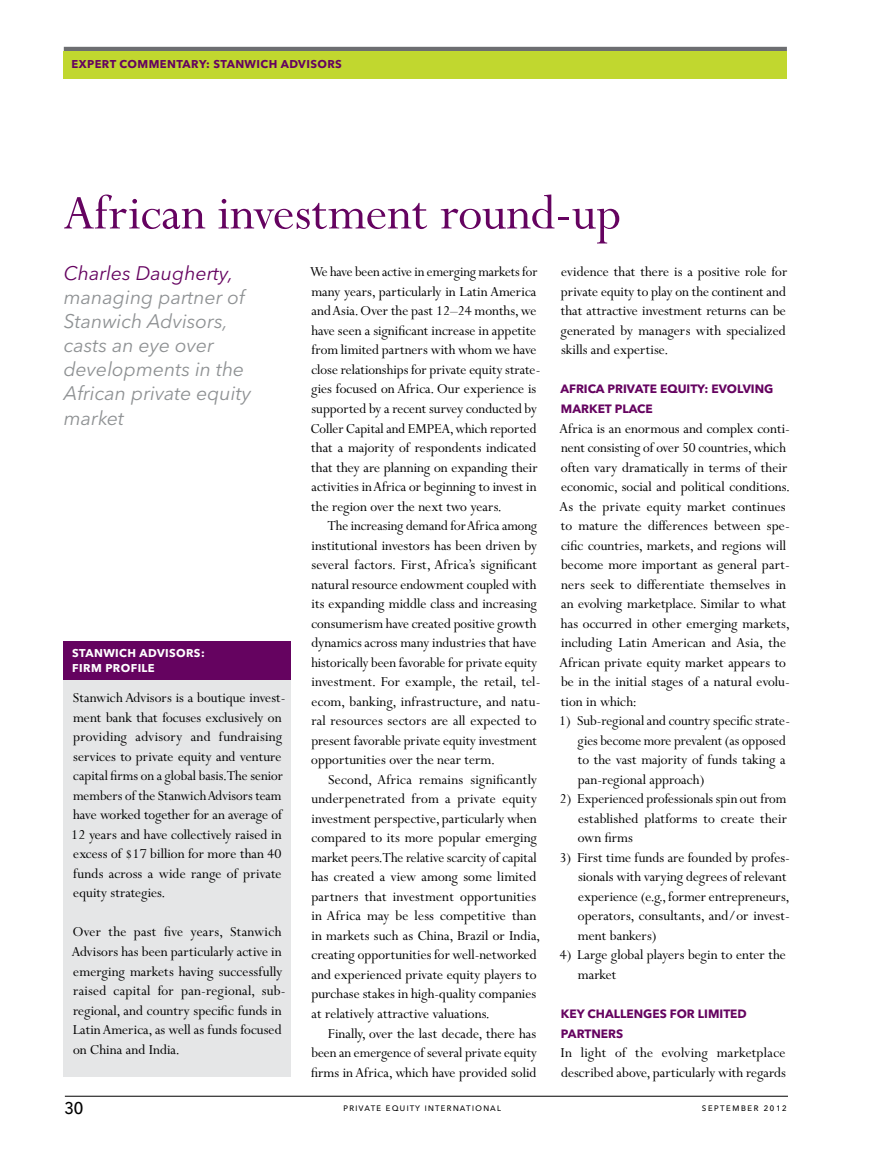
<style>
.page{position:relative;width:872px;height:1149px;background:#fff}
.page>*{position:absolute;margin:0;border:0;box-sizing:border-box;transform-origin:0 0}
.t1{font:54px "Perpetua MT Pro";color:#650360}
.t2{font:22.5px "Avenir Next LT Pro";color:#000}
.t3{font:italic 19.5px/24px "Avenir Next LT Pro";color:#8e9193}
.t4{font:italic 19.5px "Avenir Next LT Pro";color:#650360}
.t5{font:15.3px/19.5px "Perpetua MT Pro";color:#000}
.t6{font:700 12px/19.5px "Avenir Next LT Pro";color:#650360}
.t7{font:700 11.25px "Avenir Next LT Pro";letter-spacing:.035em;color:#650360}
.t8{font:700 11.25px/15px "Avenir Next LT Pro";letter-spacing:.035em;color:#fff}
.t9{font:10.5px "Avenir Next LT Pro";letter-spacing:.08em;color:#000}
.t10{font:10.5px "Avenir Next LT Pro";letter-spacing:.1em;color:#000}
</style>
<div class="page">
<hr style="left:65px;top:1095px;width:723px;height:1px;background:#000">
<hr style="left:64px;top:47px;width:723px;height:4px;background:#6d6e71">
<div style="left:64px;top:51px;width:723px;height:27px;background:#c1d72f"></div>
<div style="left:64px;top:641px;width:227px;height:435px;background:#e5e6e7"></div>
<div style="left:64px;top:641px;width:227px;height:38px;background:#650360"></div>
<p class="t7" style="left:72px;top:57px;width:272px">EXPERT COMM ENTARY: STANWICH ADVISORS</p>
<h1 class="t1" style="left:64px;top:182px;width:559px">African investment round-up</h1>
<p class="t4" style="left:64px;top:262px;width:171px">Charles Daugherty,</p>
<p class="t3" style="left:64px;top:285px;width:189px">managing partner of<br>Stanwich Advisors, casts an eye over developments in the<br>African private equity market</p>
<p class="t5" style="left:310px;top:262px;width:232px">We have been active in emerging markets for many years, particularly in Latin America and Asia. Over the past 12–24 months, we have seen a significant increase in appetite from limited partners with whom we have close relationships for private equity strate&shy;gies focused on Africa. Our experience is supported by a recent survey conducted by Coller Capital and EMPEA, which reported that a majority of respondents indicated that they are planning on expanding their activities in Africa or beginning to invest in the region over the next two years.</p>
<p class="t5" style="left:311px;top:516px;width:231px;text-indent:16px">The increasing demand for Africa among institutional investors has been driven by several factors. First, Africa’s significant natural resource endowment coupled with its expanding middle class and increasing consumerism have created positive growth dynamics across many industries that have historically been favorable for private equity investment. For example, the retail, tel&shy;ecom, banking, infrastructure, and natu&shy;ral resources sectors are all expected to present favorable private equity investment opportunities over the near term.</p>
<p class="t5" style="left:311px;top:769px;width:230px;text-indent:17px">Second, Africa remains significantly underpenetrated from a private equity investment perspective, particularly when compared to its more popular emerging market peers. The relative scarcity of capital has created a view among some limited partners that investment opportunities in Africa may be less competitive than in markets such as China, Brazil or India, creating opportunities for well-networked and experienced private equity players to purchase stakes in high-quality companies at relatively attractive valuations.</p>
<p class="t5" style="left:311px;top:1023px;width:227px;text-align:justify;text-indent:17px">Finally, over the last decade, there has been an emergence of several private equity firms in Africa, which have provided solid</p>
<p class="t5" style="left:561px;top:262px;width:228px;text-align:justify">evidence that there is a positive role for private equity to play on the continent and that attractive investment returns can be generated by managers with specialized skills and expertise.</p>
<p class="t6" style="left:560px;top:379px;width:214px">AFRICA PRIVATE EQUITY: EVOLVING<br>MARKET PLACE</p>
<p class="t5" style="left:559px;top:418px;width:232px">Africa is an enormous and complex conti&shy;nent consisting of over 50 countries, which often vary dramatically in terms of their economic, social and political conditions.<br>As the private equity market continues to mature the differences between spe&shy;cific countries, markets, and regions will become more important as general part&shy;ners seek to differentiate themselves in an evolving marketplace. Similar to what has occurred in other emerging markets, including Latin American and Asia, the African private equity market appears to be in the initial stages of a natural evolu&shy;tion in which:</p>
<p class="t5" style="left:578px;top:711px;width:214px;text-indent:-19px">1) Sub-regional and country specific strate&shy;gies become more prevalent (as opposed to the vast majority of funds taking a pan-regional approach)</p>
<p class="t5" style="left:578px;top:789px;width:211px;text-align:justify;text-indent:-18px">2) Experienced professionals spin out from established platforms to create their own firms</p>
<p class="t5" style="left:578px;top:847px;width:214px;text-indent:-18px">3) First time funds are founded by profes&shy;sionals with varying degrees of relevant experience (e.g., former entrepreneurs, operators, consultants, and/or invest&shy;ment bankers)</p>
<p class="t5" style="left:578px;top:945px;width:209px;text-indent:-18px">4) Large global players begin to enter the market</p>
<p class="t6" style="left:561px;top:1003px;width:187px">KEY CHALLENGES FOR LIMITED<br>PARTNERS</p>
<p class="t5" style="left:560px;top:1042px;width:227px">In light of the evolving marketplace described above, particularly with regards</p>
<p class="t8" style="left:72px;top:645px;width:134px">STANWICH ADVISORS:<br>FIRM PROFILE</p>
<p class="t5" style="left:71px;top:688px;width:216px">Stanwich Advisors is a boutique invest&shy;ment bank that focuses exclusively on providing advisory and fundraising services to private equity and venture capital firms on a global basis. The senior members of the Stanwich Advisors team have worked together for an average of 12 years and have collectively raised in excess of $17 billion for more than 40 funds across a wide range of private equity strategies.</p>
<p class="t5" style="left:72px;top:922px;width:215px">Over the past five years, Stanwich Advisors has been particularly active in emerging markets having successfully raised capital for pan-regional, sub&shy;regional, and country specific funds in Latin America, as well as funds focused on China and India.</p>
<h2 class="t2" style="left:64px;top:1092px;width:22px">30</h2>
<p class="t9" style="left:343px;top:1100px;width:159px">private equity international</p>
<p class="t10" style="left:702px;top:1100px;width:86px">september 2012</p>
</div>
